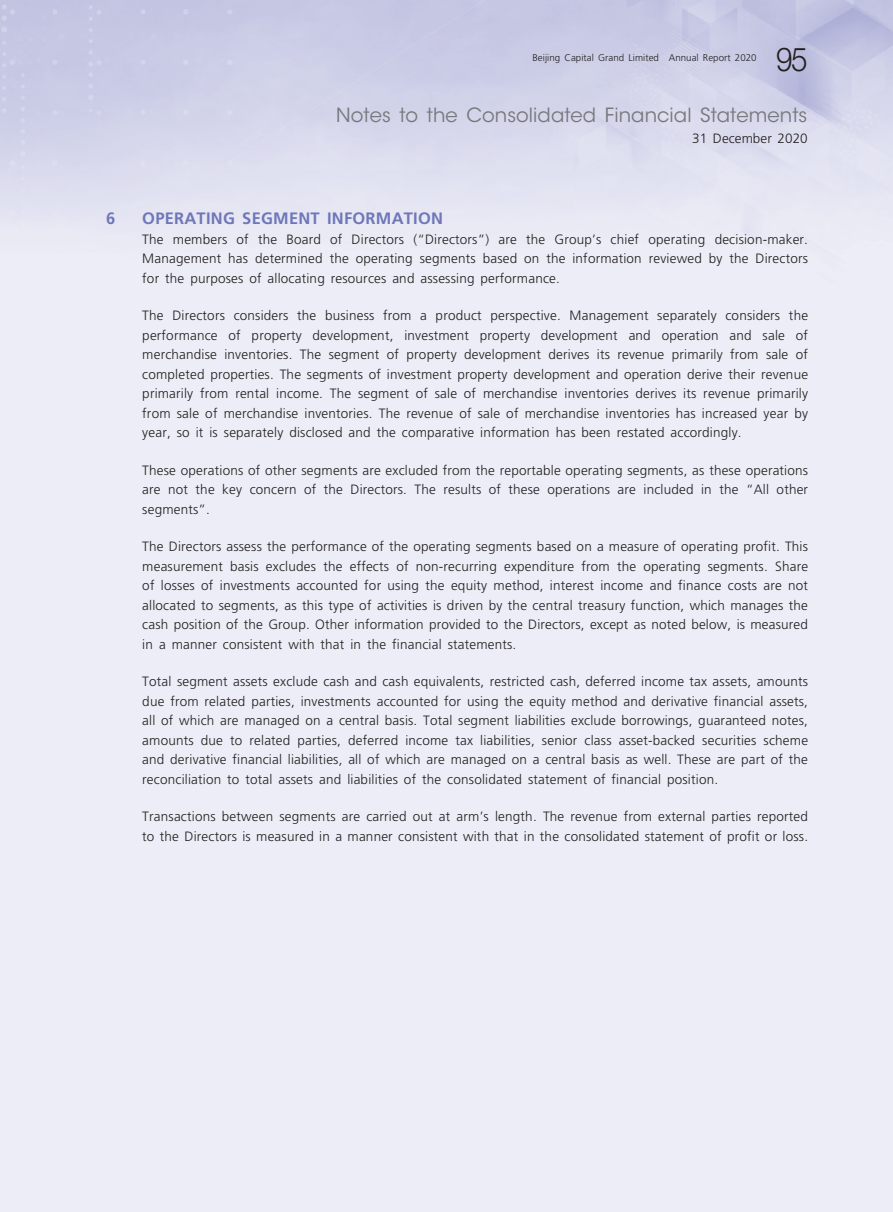
<style>
.page{position:relative;width:893px;height:1212px;background:#fff}
.page>*{position:absolute;margin:0;border:0;box-sizing:border-box;transform-origin:0 0}
.t1{font:300 33px "Helvetica Neue LT Std";color:#231f20;scale:.9 1}
.t2{font:19.5px "ITC Avant Garde Std";letter-spacing:.005em;color:#76787b}
._03_H1{font:700 16.5px "Frutiger LT Std";letter-spacing:.015em;color:#6f77b9}
._12___P2{font:300 13.5px/19.5px "Frutiger LT Std";letter-spacing:.015em;color:#231f20;text-align:justify}
.t3{font:300 9.75px "Frutiger LT Std";letter-spacing:.005em;color:#231f20}
</style>
<div class="page">
<p class="t3" style="left:532px;top:52px;width:226px">Beijing Capital Grand Limited Annual Report 2020</p>
<h1 class="t1" style="left:776px;top:39px;width:37px">95</h1>
<h2 class="t2" style="left:336px;top:103px;width:473px">Notes to the Consolidated Financial Statements</h2>
<p class="_12___P2" style="left:692px;top:129px;width:117px">31 December 2020</p>
<p class="_03_H1" style="left:106px;top:209px;width:11px">6</p>
<p class="_03_H1" style="left:142px;top:209px;width:302px">OPERATING SEGMENT INFORMATION</p>
<p class="_12___P2" style="left:142px;top:230px;width:667px">The members of the Board of Directors (“Directors”) are the Group’s chief operating decision-maker.<br>Management has determined the operating segments based on the information reviewed by the Directors for the purposes of allocating resources and assessing performance.</p>
<p class="_12___P2" style="left:142px;top:306px;width:667px">The Directors considers the business from a product perspective. Management separately considers the performance of property development, investment property development and operation and sale of merchandise inventories. The segment of property development derives its revenue primarily from sale of completed properties. The segments of investment property development and operation derive their revenue primarily from rental income. The segment of sale of merchandise inventories derives its revenue primarily from sale of merchandise inventories. The revenue of sale of merchandise inventories has increased year by year, so it is separately disclosed and the comparative information has been restated accordingly.</p>
<p class="_12___P2" style="left:142px;top:461px;width:667px">These operations of other segments are excluded from the reportable operating segments, as these operations are not the key concern of the Directors. The results of these operations are included in the “All other segments”.</p>
<p class="_12___P2" style="left:142px;top:537px;width:667px">The Directors assess the performance of the operating segments based on a measure of operating profit. This measurement basis excludes the effects of non-recurring expenditure from the operating segments. Share of losses of investments accounted for using the equity method, interest income and finance costs are not allocated to segments, as this type of activities is driven by the central treasury function, which manages the cash position of the Group. Other information provided to the Directors, except as noted below, is measured in a manner consistent with that in the financial statements.</p>
<p class="_12___P2" style="left:142px;top:672px;width:667px">Total segment assets exclude cash and cash equivalents, restricted cash, deferred income tax assets, amounts due from related parties, investments accounted for using the equity method and derivative financial assets, all of which are managed on a central basis. Total segment liabilities exclude borrowings, guaranteed notes, amounts due to related parties, deferred income tax liabilities, senior class asset-backed securities scheme and derivative financial liabilities, all of which are managed on a central basis as well. These are part of the reconciliation to total assets and liabilities of the consolidated statement of financial position.</p>
<p class="_12___P2" style="left:142px;top:807px;width:667px">Transactions between segments are carried out at arm’s length. The revenue from external parties reported to the Directors is measured in a manner consistent with that in the consolidated statement of profit or loss.</p>
</div>
